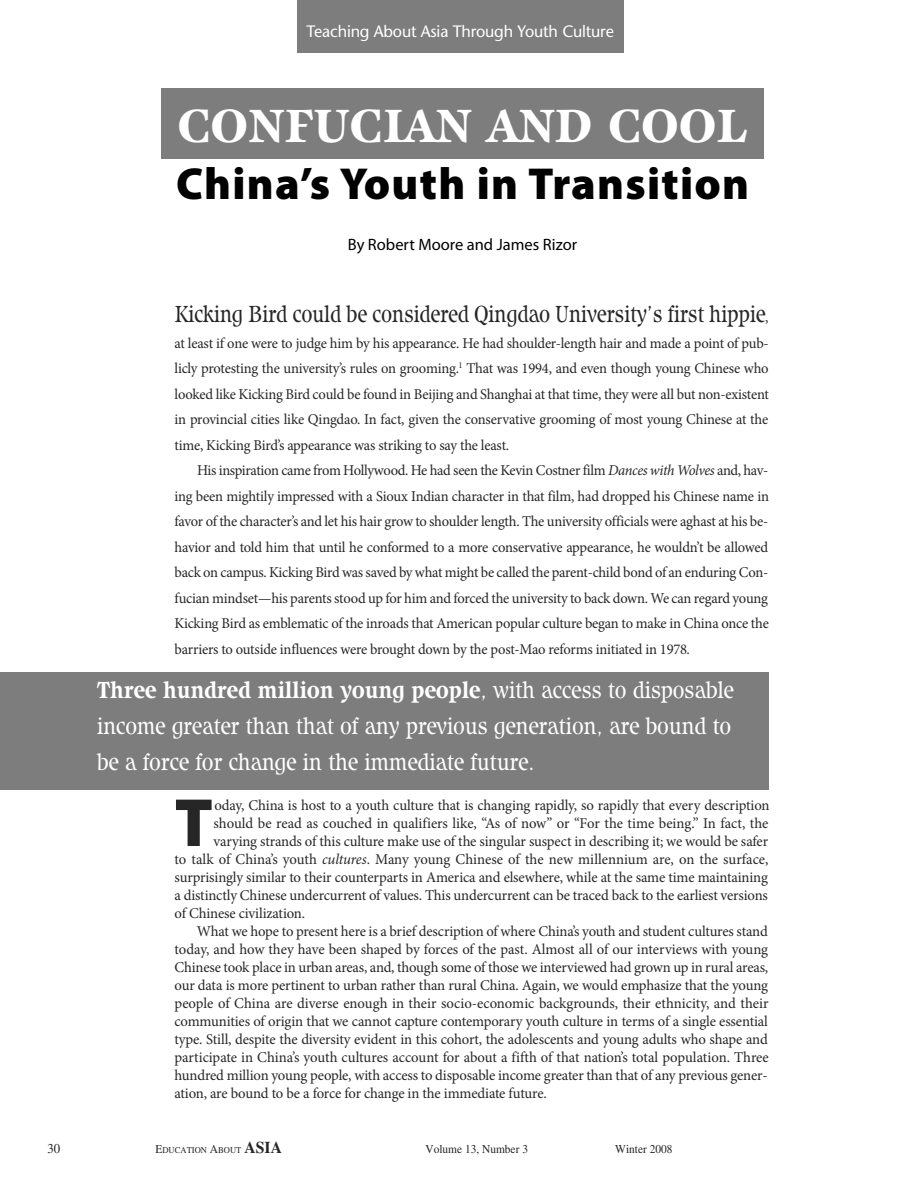
<style>
.page{position:relative;width:918px;height:1188px;background:#fff}
.page>*{position:absolute;margin:0;border:0;box-sizing:border-box;transform-origin:0 0}
.t1{font:900 68.7px "Myriad Pro";color:#272627}
.t2{font:700 48px "Isbell IT Cby BT";color:#fff}
.t3{font:900 45px "Myriad Pro";letter-spacing:.03em;color:#000}
.t4{font:24px/36px "Isbell IT Cby BT";letter-spacing:-.01em;color:#fff;text-align:justify;scale:.9 1}
.t5{font:24px "Isbell IT Cby BT";letter-spacing:-.01em;color:#272627;scale:.85 1}
.t6{font:16.5px "Stone Sans";letter-spacing:-.01em;color:#fff}
.t7{font:16.5px "Myriad Pro";color:#000}
.t8{font:15px/25.5px "Minion Pro";letter-spacing:-.01em;color:#272627;text-align:justify}
.t9{font:13.5px "EAA Times";color:#272627;scale:.95 1}
.t10{font:12px "EAA Times";color:#272627;scale:.95 1}
.t11{font:9px "EAA Times";color:#272627;scale:.95 1}
.s1{font-family:"Minion Pro";font-size:15px}
.s2{font-style:italic}
.s3{font-weight:700}
.s4{font-size:12px}
.s5{font-weight:700;font-size:16.5px}
</style>
<div class="page">
<div style="left:161px;top:88px;width:603px;height:71px;background:#7d7d7d"></div>
<div style="left:297px;top:0;width:327px;height:53px;background:#7d7d7d"></div>
<div style="left:0;top:672px;width:768px;height:117px;background:#7d7d7d"></div>
<p class="t6" style="left:307px;top:25px;width:309px">Teaching About Asia Through Youth Culture</p>
<h2 class="t2" style="left:177px;top:108px;width:572px">CONFUCIAN AND COOL</h2>
<h3 class="t3" style="left:176px;top:167px;width:575px">China’s Youth in Transition</h3>
<p class="t7" style="left:348px;top:238px;width:231px">By Robert Moore and James Rizor</p>
<h3 class="t5" style="left:175px;top:305px;width:700px">Kicking Bird could be considered Qingdao University’s first hippie<span class="s1">,</span></h3>
<p class="t8" style="left:175px;top:331px;width:596px">at least if one were to judge him by his appearance. He had shoulder-length hair and made a point of pub&shy;licly protesting the university’s rules on grooming.<sup>1</sup> That was 1994, and even though young Chinese who looked like Kicking Bird could be found in Beijing and Shanghai at that time, they were all but non-existent in provincial cities like Qingdao. In fact, given the conservative grooming of most young Chinese at the time, Kicking Bird’s appearance was striking to say the least.</p>
<p class="t8" style="left:175px;top:459px;width:596px;text-indent:23px">His inspiration came from Hollywood. He had seen the Kevin Costner film <span class="s2">Dances with Wolves</span> and, hav&shy;ing been mightily impressed with a Sioux Indian character in that film, had dropped his Chinese name in favor of the character’s and let his hair grow to shoulder length. The university officials were aghast at his be&shy;havior and told him that until he conformed to a more conservative appearance, he wouldn’t be allowed back on campus. Kicking Bird was saved by what might be called the parent-child bond of an enduring Con&shy;fucian mindset—his parents stood up for him and forced the university to back down. We can regard young Kicking Bird as emblematic of the inroads that American popular culture began to make in China once the barriers to outside influences were brought down by the post-Mao reforms initiated in 1978.</p>
<h3 class="t4" style="left:97px;top:674px;width:709px"><span class="s3">Three hundred million young people</span>, with access to disposable income greater than that of any previous generation, are bound to be a force for change in the immediate future.</h3>
<h1 class="t1" style="left:175px;top:797px;width:40px">T</h1>
<p class="t8" style="left:214px;top:794px;width:557px">oday, China is host to a youth culture that is changing rapidly, so rapidly that every description</p>
<p class="t8" style="left:214px;top:812px;width:556px">should be read as couched in qualifiers like, “As of now” or “For the time being.” In fact, the</p>
<p class="t8" style="left:214px;top:830px;width:556px">varying strands of this culture make use of the singular suspect in describing it; we would be safer</p>
<p class="t8" style="left:175px;top:848px;width:595px">to talk of China’s youth <span class="s2">cultures</span>. Many young Chinese of the new millennium are, on the surface,</p>
<p class="t8" style="left:175px;top:866px;width:595px">surprisingly similar to their counterparts in America and elsewhere, while at the same time maintaining</p>
<p class="t8" style="left:175px;top:884px;width:595px">a distinctly Chinese undercurrent of values. This undercurrent can be traced back to the earliest versions</p>
<p class="t8" style="left:175px;top:902px;width:132px">of Chinese civilization.</p>
<p class="t8" style="left:197px;top:920px;width:572px">What we hope to present here is a brief description of where China’s youth and student cultures stand</p>
<p class="t8" style="left:174px;top:938px;width:595px">today, and how they have been shaped by forces of the past. Almost all of our interviews with young</p>
<p class="t8" style="left:174px;top:956px;width:595px">Chinese took place in urban areas, and, though some of those we interviewed had grown up in rural areas,</p>
<p class="t8" style="left:175px;top:974px;width:595px">our data is more pertinent to urban rather than rural China. Again, we would emphasize that the young</p>
<p class="t8" style="left:175px;top:992px;width:596px">people of China are diverse enough in their socio-economic backgrounds, their ethnicity, and their</p>
<p class="t8" style="left:174px;top:1010px;width:595px">communities of origin that we cannot capture contemporary youth culture in terms of a single essential</p>
<p class="t8" style="left:174px;top:1028px;width:595px">type. Still, despite the diversity evident in this cohort, the adolescents and young adults who shape and</p>
<p class="t8" style="left:174px;top:1046px;width:596px">participate in China’s youth cultures account for about a fifth of that nation’s total population. Three</p>
<p class="t8" style="left:174px;top:1064px;width:595px">hundred million young people, with access to disposable income greater than that of any previous gener-</p>
<p class="t8" style="left:174px;top:1082px;width:374px">ation, are bound to be a force for change in the immediate future.</p>
<p class="t9" style="left:47px;top:1144px;width:15px">30</p>
<p class="t11" style="left:155px;top:1147px;width:135px"><span class="s4">E</span>DUCATION <span class="s4">A</span>BOUT <span class="s5">ASIA</span></p>
<p class="t10" style="left:425px;top:1145px;width:109px">Volume 13, Number 3</p>
<p class="t10" style="left:615px;top:1145px;width:62px">Winter 2008</p>
</div>
